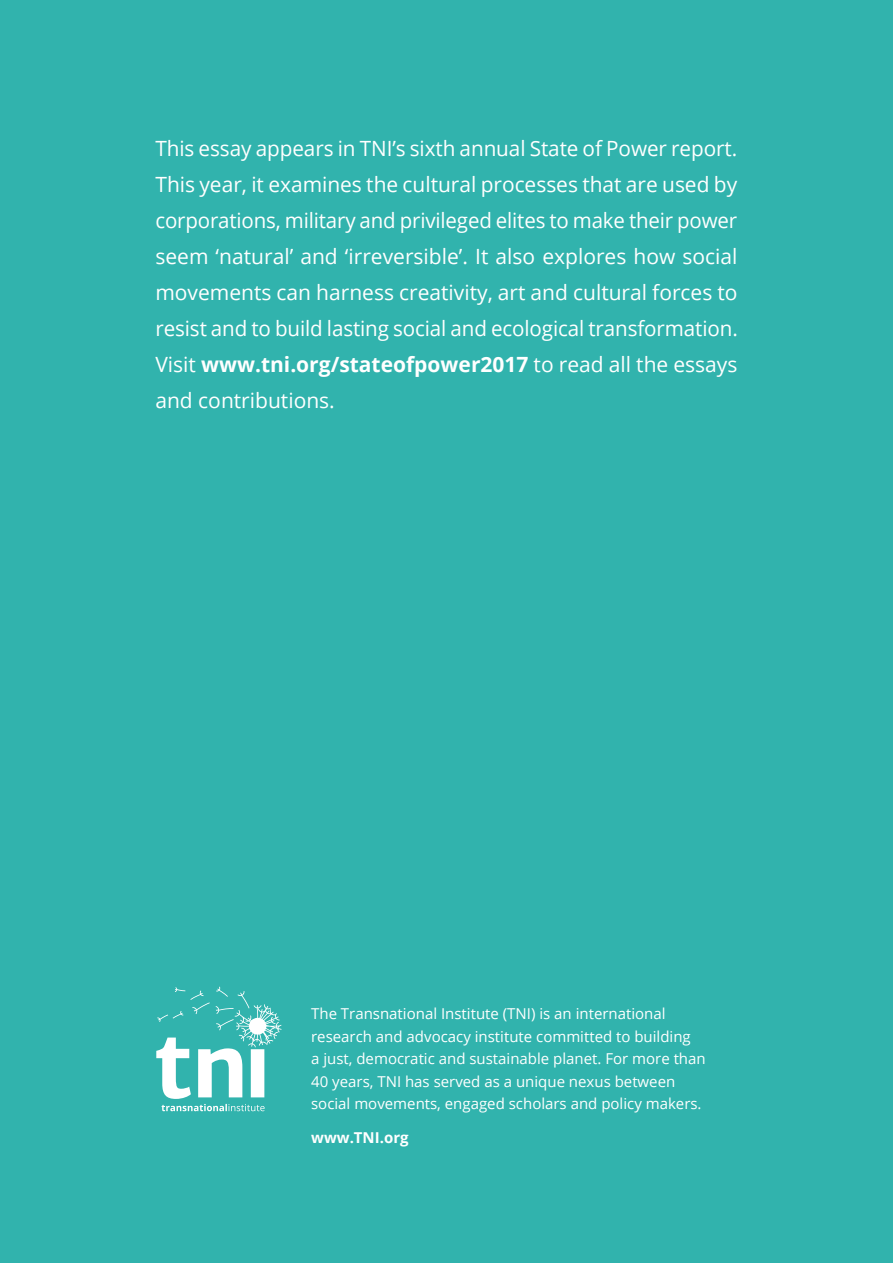
<style>
.page{position:relative;width:893px;height:1263px;background:#31b3ad}
.page>*{position:absolute;margin:0;border:0;box-sizing:border-box;transform-origin:0 0}
.t1{font:21px/36px "Open Sans";letter-spacing:-.005em;color:#fff;text-align:justify}
.t2{font:15px/22.5px "Open Sans";color:#fff}
.t3{font:700 15px "Open Sans";color:#fff}
.s1{font-weight:700}
</style>
<div class="page">
<svg style="left:156px;top:986px;width:126px;height:125px"></svg>
<p class="t1" style="left:155px;top:130px;width:584px">This essay appears in TNI’s sixth annual State of Power report.<br>This year, it examines the cultural processes that are used by corporations, military and privileged elites to make their power seem ‘natural’ and ‘irreversible’. It also explores how social movements can harness creativity, art and cultural forces to resist and to build lasting social and ecological transformation.<br>Visit <span class="s1">www.tni.org/stateofpower2017</span> to read all the essays and contributions.</p>
<p class="t2" style="left:311px;top:1002px;width:396px">The Transnational Institute (TNI) is an international research and advocacy institute committed to building<br>a just, democratic and sustainable planet. For more than 40 years, TNI has served as a unique nexus between social movements, engaged scholars and policy makers.</p>
<p class="t3" style="left:311px;top:1127px;width:99px">www.TNI.org</p>
</div>
